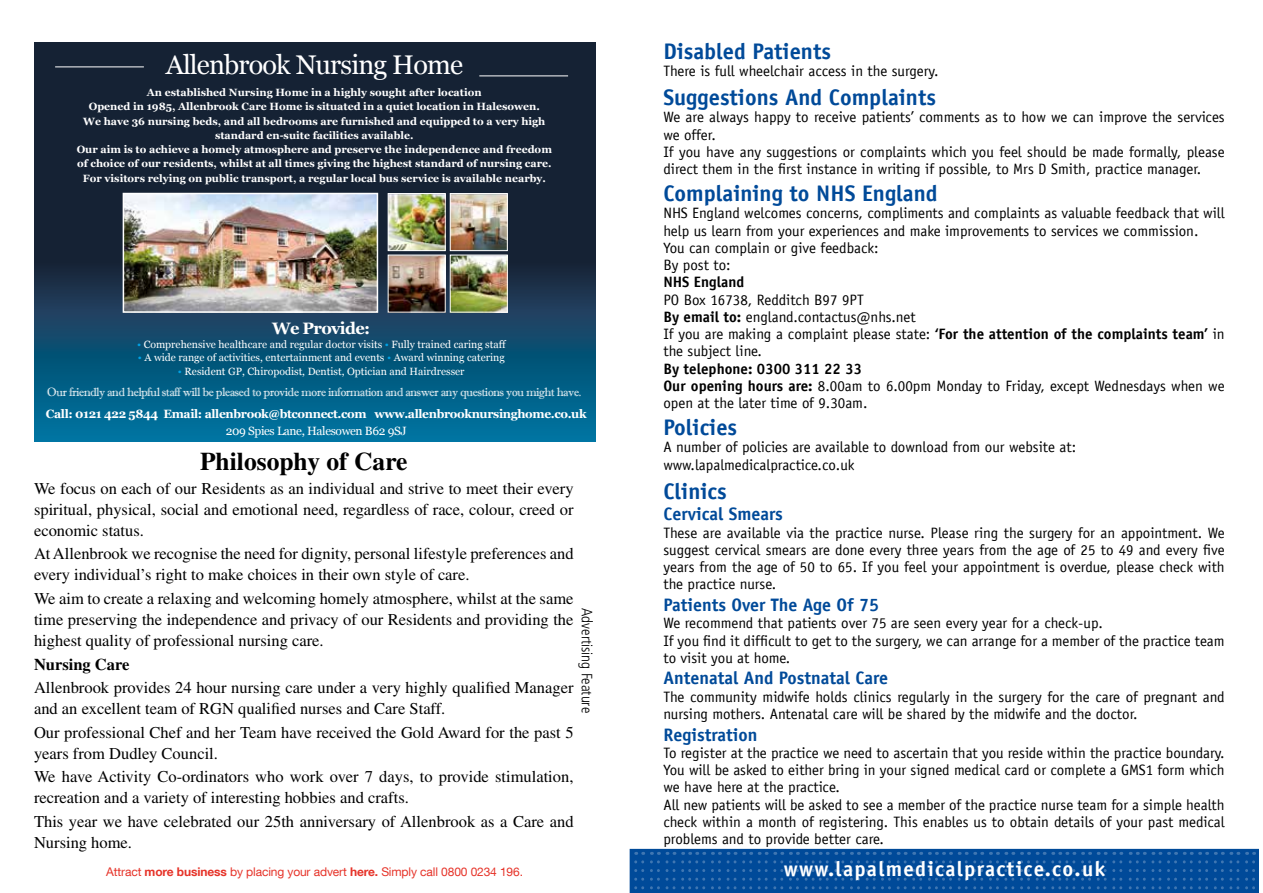
<style>
.page{position:relative;width:1263px;height:893px;background:#fff}
.page>*{position:absolute;margin:0;border:0;box-sizing:border-box;transform-origin:0 0}
.t1{font:27px "Georgia";letter-spacing:-.03em;color:#fff}
.t2{font:700 25.5px "Times LT Std";color:#000}
.t3{font:700 22.5px "Officina Sans";color:#004a99}
.t4{font:700 21px "Officina Sans";letter-spacing:.06em;color:#fff}
.t5{font:700 18px "Officina Sans";color:#004a99}
.t6{font:16.5px/21px "Times LT Std";color:#000}
.t7{font:700 16.5px "Times LT Std";color:#000}
.t8{font:700 16.5px "Georgia";letter-spacing:-.04em;color:#fff}
.t9{font:15px/17.2px "Officina Sans";color:#000}
.t10{font:300 condensed 15px "Frutiger";color:#000}
.t11{font:700 15px "Officina Sans";color:#000}
.t12{font:12px "Imprint MT Shadow";letter-spacing:-.04em;color:#fff}
.t13{font:700 12px "Georgia";letter-spacing:-.03em;color:#fff}
.t14{font:12px "Helvetica Neue LT Com";letter-spacing:-.01em;color:#e63329}
.t15{font:12px "Georgia";letter-spacing:-.03em;color:#fff}
.t16{font:700 10.5px/14.2px "Georgia";color:#fff;text-align:center}
.t17{font:10.5px "Georgia";color:#fff}
.s1{color:#00a1e4}
.s2{font-weight:700}
</style>
<div class="page">
<svg style="left:34px;top:43px;width:561px;height:399px;background:#103a54"></svg>
<hr style="left:55px;top:67px;width:89px;height:1px;background:#fff">
<hr style="left:479px;top:76px;width:89px;height:1px;background:#fff">
<img style="left:126px;top:196px;width:249px;height:114px">
<div style="left:123px;top:193px;width:255px;height:120px;border:2px solid #fff"></div>
<img style="left:390px;top:195px;width:54px;height:54px">
<div style="left:388px;top:193px;width:58px;height:58px;border:1px solid #fff"></div>
<img style="left:390px;top:257px;width:54px;height:54px">
<div style="left:388px;top:255px;width:58px;height:58px;border:1px solid #fff"></div>
<img style="left:452px;top:195px;width:54px;height:54px">
<div style="left:450px;top:193px;width:58px;height:58px;border:1px solid #fff"></div>
<img style="left:452px;top:257px;width:54px;height:54px">
<div style="left:450px;top:255px;width:58px;height:58px;border:1px solid #fff"></div>
<svg style="left:630px;top:849px;width:629px;height:44px;background:#064e9b"></svg>
<h1 class="t1" style="left:166px;top:45px;width:299px">Allenbrook Nursing Home</h1>
<p class="t16" style="left:77px;top:85px;width:477px">An established Nursing Home in a highly sought after location<br>Opened in 1985, Allenbrook Care Home is situated in a quiet location in Halesowen.<br>We have 36 nursing beds, and all bedrooms are furnished and equipped to a very high standard en-suite facilities available.<br>Our aim is to achieve a homely atmosphere and preserve the independence and freedom of choice of our residents, whilst at all times giving the highest standard of nursing care.<br>For visitors relying on public transport, a regular local bus service is available nearby.</p>
<p class="t8" style="left:272px;top:316px;width:99px">We Provide:</p>
<p class="t17" style="left:137px;top:336px;width:371px"><span class="s1">•</span> Comprehensive healthcare and regular doctor visits <span class="s1">•</span> Fully trained caring staff</p>
<p class="t17" style="left:138px;top:350px;width:368px"><span class="s1">•</span> A wide range of activities, entertainment and events <span class="s1">•</span> Award winning catering</p>
<p class="t17" style="left:178px;top:363px;width:288px"><span class="s1">•</span> Resident GP, Chiropodist, Dentist, Optician and Hairdresser</p>
<p class="t12" style="left:47px;top:385px;width:536px">Our friendly and helpful staff will be pleased to provide more information and answer any questions you might have.</p>
<p class="t13" style="left:46px;top:405px;width:542px">Call: 0121 422 5844 Email: allenbrook@btconnect.com www.allenbrooknursinghome.co.uk</p>
<p class="t15" style="left:226px;top:422px;width:182px">209 Spies Lane, Halesowen B62 9SJ</p>
<h2 class="t2" style="left:200px;top:446px;width:209px">Philosophy of Care</h2>
<p class="t6" style="left:34px;top:478px;width:541px;text-align:justify">We focus on each of our Residents as an individual and strive to meet their every spiritual, physical, social and emotional need, regardless of race, colour, creed or economic status.</p>
<p class="t6" style="left:34px;top:543px;width:541px">At Allenbrook we recognise the need for dignity, personal lifestyle preferences and every individual’s right to make choices in their own style of care.</p>
<p class="t6" style="left:34px;top:588px;width:541px;text-align:justify">We aim to create a relaxing and welcoming homely atmosphere, whilst at the same time preserving the independence and privacy of our Residents and providing the highest quality of professional nursing care.</p>
<p class="t7" style="left:34px;top:654px;width:97px">Nursing Care</p>
<p class="t6" style="left:34px;top:677px;width:541px">Allenbrook provides 24 hour nursing care under a very highly qualified Manager and an excellent team of RGN qualified nurses and Care Staff.</p>
<p class="t6" style="left:34px;top:721px;width:541px">Our professional Chef and her Team have received the Gold Award for the past 5 years from Dudley Council.</p>
<p class="t6" style="left:34px;top:766px;width:541px">We have Activity Co-ordinators who work over 7 days, to provide stimulation, recreation and a variety of interesting hobbies and crafts.</p>
<p class="t6" style="left:34px;top:811px;width:541px">This year we have celebrated our 25th anniversary of Allenbrook as a Care and<br>Nursing home.</p>
<p class="t10" style="left:596px;top:608px;width:107px;rotate:90deg">Advertising Feature</p>
<p class="t14" style="left:106px;top:864px;width:418px">Attract <span class="s2">more business</span> by placing your advert <span class="s2">here.</span> Simply call 0800 0234 196.</p>
<h3 class="t3" style="left:663px;top:37px;width:169px">Disabled Patients</h3>
<p class="t9" style="left:663px;top:62px;width:277px">There is full wheelchair access in the surgery.</p>
<h3 class="t3" style="left:663px;top:83px;width:274px">Suggestions And Complaints</h3>
<p class="t9" style="left:663px;top:109px;width:563px">We are always happy to receive patients’ comments as to how we can improve the services we offer.<br>If you have any suggestions or complaints which you feel should be made formally, please direct them in the first instance in writing if possible, to Mrs D Smith, practice manager.</p>
<h3 class="t3" style="left:663px;top:179px;width:276px">Complaining to NHS England</h3>
<p class="t9" style="left:663px;top:205px;width:563px">NHS England welcomes concerns, compliments and complaints as valuable feedback that will help us learn from your experiences and make improvements to services we commission.<br>You can complain or give feedback:<br>By post to:</p>
<p class="t11" style="left:663px;top:273px;width:82px">NHS England</p>
<p class="t9" style="left:663px;top:291px;width:563px">PO Box 16738, Redditch B97 9PT<br><span class="s2">By email to:</span> england.contactus@nhs.net<br>If you are making a complaint please state: <span class="s2">‘For the attention of the complaints team’</span> in the subject line.</p>
<p class="t9" style="left:663px;top:360px;width:563px"><span class="s2">By telephone: 0300 311 22 33<br>Our opening hours are:</span> 8.00am to 6.00pm Monday to Friday, except Wednesdays when we open at the later time of 9.30am.</p>
<h3 class="t3" style="left:663px;top:413px;width:75px">Policies</h3>
<p class="t9" style="left:663px;top:439px;width:414px">A number of policies are available to download from our website at: www.lapalmedicalpractice.co.uk</p>
<h3 class="t3" style="left:663px;top:477px;width:65px">Clinics</h3>
<p class="t5" style="left:663px;top:503px;width:121px">Cervical Smears</p>
<p class="t9" style="left:663px;top:524px;width:563px;text-align:justify">These are available via the practice nurse. Please ring the surgery for an appointment. We suggest cervical smears are done every three years from the age of 25 to 49 and every five years from the age of 50 to 65. If you feel your appointment is overdue, please check with the practice nurse.</p>
<p class="t5" style="left:663px;top:594px;width:217px">Patients Over The Age Of 75</p>
<p class="t9" style="left:663px;top:615px;width:563px">We recommend that patients over 75 are seen every year for a check-up.<br>If you find it difficult to get to the surgery, we can arrange for a member of the practice team to visit you at home.</p>
<p class="t5" style="left:663px;top:667px;width:226px">Antenatal And Postnatal Care</p>
<p class="t9" style="left:663px;top:688px;width:563px">The community midwife holds clinics regularly in the surgery for the care of pregnant and nursing mothers. Antenatal care will be shared by the midwife and the doctor.</p>
<p class="t5" style="left:663px;top:723px;width:96px">Registration</p>
<p class="t9" style="left:663px;top:744px;width:563px">To register at the practice we need to ascertain that you reside within the practice boundary.<br>You will be asked to either bring in your signed medical card or complete a GMS1 form which we have here at the practice.<br>All new patients will be asked to see a member of the practice nurse team for a simple health check within a month of registering. This enables us to obtain details of your past medical problems and to provide better care.</p>
<h3 class="t4" style="left:784px;top:856px;width:323px">www.lapalmedicalpractice.co.uk</h3>
</div>
